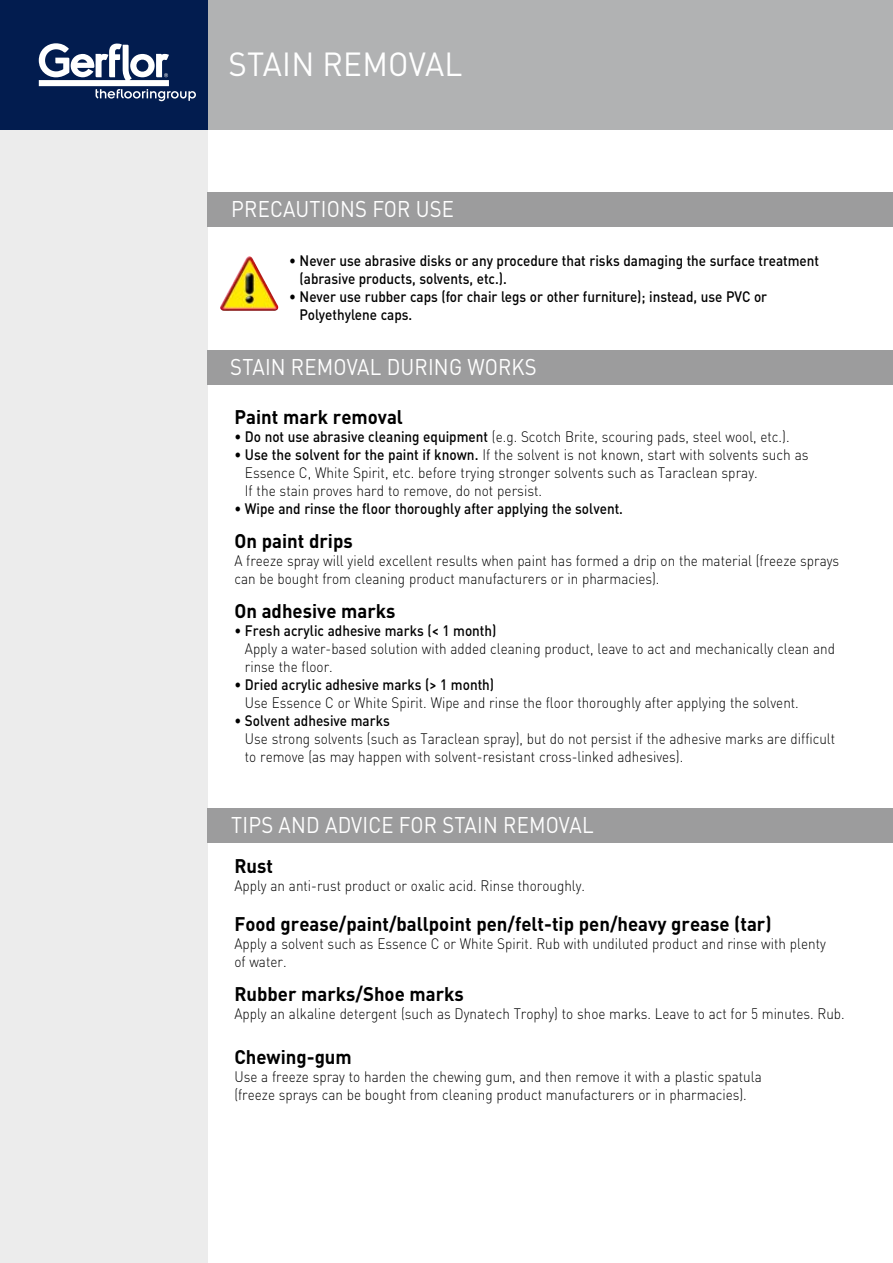
<style>
.page{position:relative;width:893px;height:1263px;background:#fff}
.page>*{position:absolute;margin:0;border:0;box-sizing:border-box;transform-origin:0 0}
.t1{font:33px "DIN Pro";letter-spacing:.01em;color:#fff;scale:.95 1}
.t2{font:22.5px "DIN Pro";letter-spacing:.01em;color:#fff;scale:.9 1}
.t3{font:700 19.5px "DIN Pro";color:#000;scale:.95 1}
.t4{font:300 15px/18px "DIN Pro";color:#000;scale:.9 1}
.t5{font:500 15px/18px "DIN Pro";color:#000;scale:.9 1}
.t6{font:300 15px/18px "DIN Pro";color:#000;scale:.91 1}
.s1{font-weight:500}
</style>
<div class="page">
<div style="left:0;top:122px;width:208px;height:1141px;background:#ececec"></div>
<div style="left:205px;top:0;width:688px;height:129px;background:#b1b2b3"></div>
<div style="left:0;top:0;width:208px;height:129px;background:#021c4f"></div>
<svg style="left:39px;top:43px;width:157px;height:58px"></svg>
<div style="left:208px;top:350px;width:685px;height:34px;background:#9c9c9d"></div>
<div style="left:208px;top:808px;width:685px;height:34px;background:#9c9c9d"></div>
<div style="left:208px;top:192px;width:685px;height:34px;background:#9c9c9d"></div>
<img style="left:220px;top:256px;width:58px;height:55px">
<h1 class="t1" style="left:228px;top:42px;width:248px">STAIN REMOVAL</h1>
<h2 class="t2" style="left:231px;top:193px;width:249px">PRECAUTIONS FOR USE</h2>
<p class="t5" style="left:300px;top:251px;width:579px;text-indent:-10px">• Never use abrasive disks or any procedure that risks damaging the surface treatment (abrasive products, solvents, etc.).</p>
<p class="t5" style="left:300px;top:287px;width:521px;text-indent:-10px">• Never use rubber caps (for chair legs or other furniture); instead, use PVC or<br>Polyethylene caps.</p>
<h2 class="t2" style="left:230px;top:351px;width:342px">STAIN REMOVAL DURING WORKS</h2>
<h3 class="t3" style="left:234px;top:404px;width:179px">Paint mark removal</h3>
<p class="t4" style="left:234px;top:427px;width:618px"><span class="s1">• Do not use abrasive cleaning equipment</span> (e.g. Scotch Brite, scouring pads, steel wool, etc.).</p>
<p class="t6" style="left:245px;top:445px;width:621px;text-indent:-10px"><span class="s1">• Use the solvent for the paint if known.</span> If the solvent is not known, start with solvents such as<br>Essence C, White Spirit, etc. before trying stronger solvents such as Taraclean spray.<br>If the stain proves hard to remove, do not persist.</p>
<p class="t5" style="left:234px;top:499px;width:433px">• Wipe and rinse the floor thoroughly after applying the solvent.</p>
<h3 class="t3" style="left:234px;top:528px;width:126px">On paint drips</h3>
<p class="t4" style="left:234px;top:551px;width:674px">A freeze spray will yield excellent results when paint has formed a drip on the material (freeze sprays can be bought from cleaning product manufacturers or in pharmacies).</p>
<h3 class="t3" style="left:234px;top:598px;width:171px">On adhesive marks</h3>
<p class="t5" style="left:234px;top:621px;width:293px">• Fresh acrylic adhesive marks (&lt; 1 month)</p>
<p class="t4" style="left:245px;top:639px;width:657px">Apply a water-based solution with added cleaning product, leave to act and mechanically clean and rinse the floor.</p>
<p class="t5" style="left:234px;top:675px;width:290px">• Dried acrylic adhesive marks (&gt; 1 month)</p>
<p class="t4" style="left:245px;top:693px;width:617px">Use Essence C or White Spirit. Wipe and rinse the floor thoroughly after applying the solvent.</p>
<p class="t5" style="left:234px;top:711px;width:174px">• Solvent adhesive marks</p>
<p class="t4" style="left:245px;top:729px;width:657px">Use strong solvents (such as Taraclean spray), but do not persist if the adhesive marks are difficult to remove (as may happen with solvent-resistant cross-linked adhesives).</p>
<h2 class="t2" style="left:231px;top:810px;width:404px">TIPS AND ADVICE FOR STAIN REMOVAL</h2>
<h3 class="t3" style="left:234px;top:853px;width:42px">Rust</h3>
<p class="t4" style="left:234px;top:876px;width:391px">Apply an anti-rust product or oxalic acid. Rinse thoroughly.</p>
<h3 class="t3" style="left:234px;top:910px;width:567px">Food grease/paint/ballpoint pen/felt-tip pen/heavy grease (tar)</h3>
<p class="t4" style="left:234px;top:934px;width:659px">Apply a solvent such as Essence C or White Spirit. Rub with undiluted product and rinse with plenty of water.</p>
<h3 class="t3" style="left:234px;top:980px;width:243px">Rubber marks/Shoe marks</h3>
<p class="t4" style="left:234px;top:1003px;width:680px">Apply an alkaline detergent (such as Dynatech Trophy) to shoe marks. Leave to act for 5 minutes. Rub.</p>
<h3 class="t3" style="left:234px;top:1044px;width:125px">Chewing-gum</h3>
<p class="t4" style="left:234px;top:1067px;width:587px">Use a freeze spray to harden the chewing gum, and then remove it with a plastic spatula (freeze sprays can be bought from cleaning product manufacturers or in pharmacies).</p>
</div>
